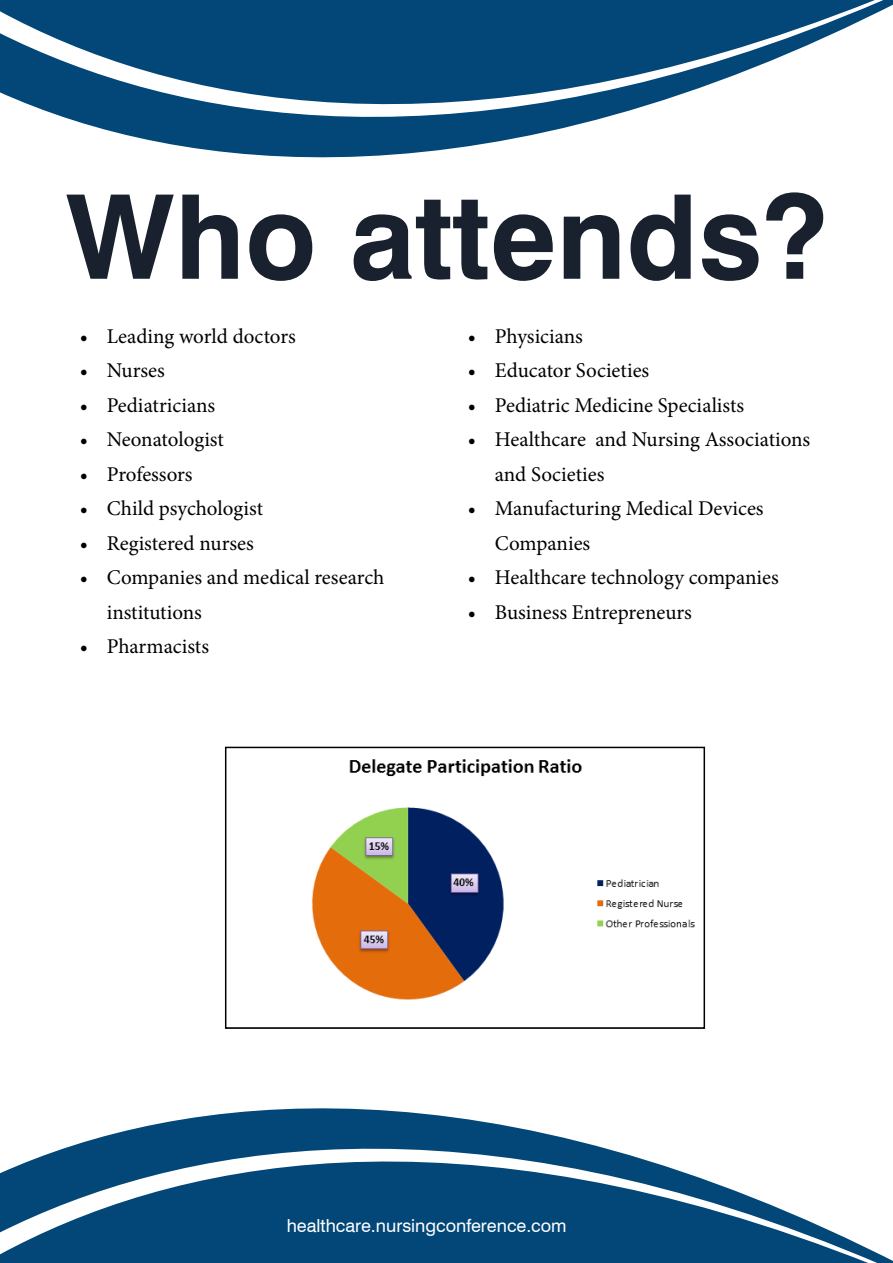
<style>
.page{position:relative;width:893px;height:1263px;background:#fff}
.page>*{position:absolute;margin:0;border:0;box-sizing:border-box;transform-origin:0 0}
.t1{font:700 117px "Swiss 721 BT";color:#1a212e}
.t2{font:21px/34.5px "Minion Pro";color:#000}
.t3{font:18px "Swiss 721 BT";color:#fff}
</style>
<div class="page">
<svg style="left:0;top:0;width:875px;height:158px;fill:#024778"></svg>
<svg style="left:0;top:1108px;width:875px;height:155px;fill:#024778"></svg>
<img style="left:311px;top:759px;width:384px;height:241px">
<div style="left:225px;top:747px;width:480px;height:282px;border:2px solid #000"></div>
<h1 class="t1" style="left:65px;top:166px;width:763px">Who attends?</h1>
<p class="t2" style="left:80px;top:319px;width:218px">• Leading world doctors</p>
<p class="t2" style="left:80px;top:353px;width:87px">• Nurses</p>
<p class="t2" style="left:80px;top:388px;width:137px">• Pediatricians</p>
<p class="t2" style="left:80px;top:422px;width:146px">• Neonatologist</p>
<p class="t2" style="left:80px;top:457px;width:114px">• Professors</p>
<p class="t2" style="left:80px;top:491px;width:185px">• Child psychologist</p>
<p class="t2" style="left:80px;top:526px;width:176px">• Registered nurses</p>
<p class="t2" style="left:107px;top:560px;width:279px;text-indent:-27px">• Companies and medical research institutions</p>
<p class="t2" style="left:80px;top:629px;width:131px">• Pharmacists</p>
<p class="t2" style="left:468px;top:319px;width:117px">• Physicians</p>
<p class="t2" style="left:468px;top:353px;width:183px">• Educator Societies</p>
<p class="t2" style="left:468px;top:388px;width:278px">• Pediatric Medicine Specialists</p>
<p class="t2" style="left:495px;top:422px;width:317px;text-indent:-27px">• Healthcare and Nursing Associations and Societies</p>
<p class="t2" style="left:495px;top:491px;width:270px;text-indent:-27px">• Manufacturing Medical Devices<br>Companies</p>
<p class="t2" style="left:468px;top:560px;width:312px">• Healthcare technology companies</p>
<p class="t2" style="left:468px;top:595px;width:226px">• Business Entrepreneurs</p>
<p class="t3" style="left:287px;top:1214px;width:281px">healthcare.nursingconference.com</p>
</div>
